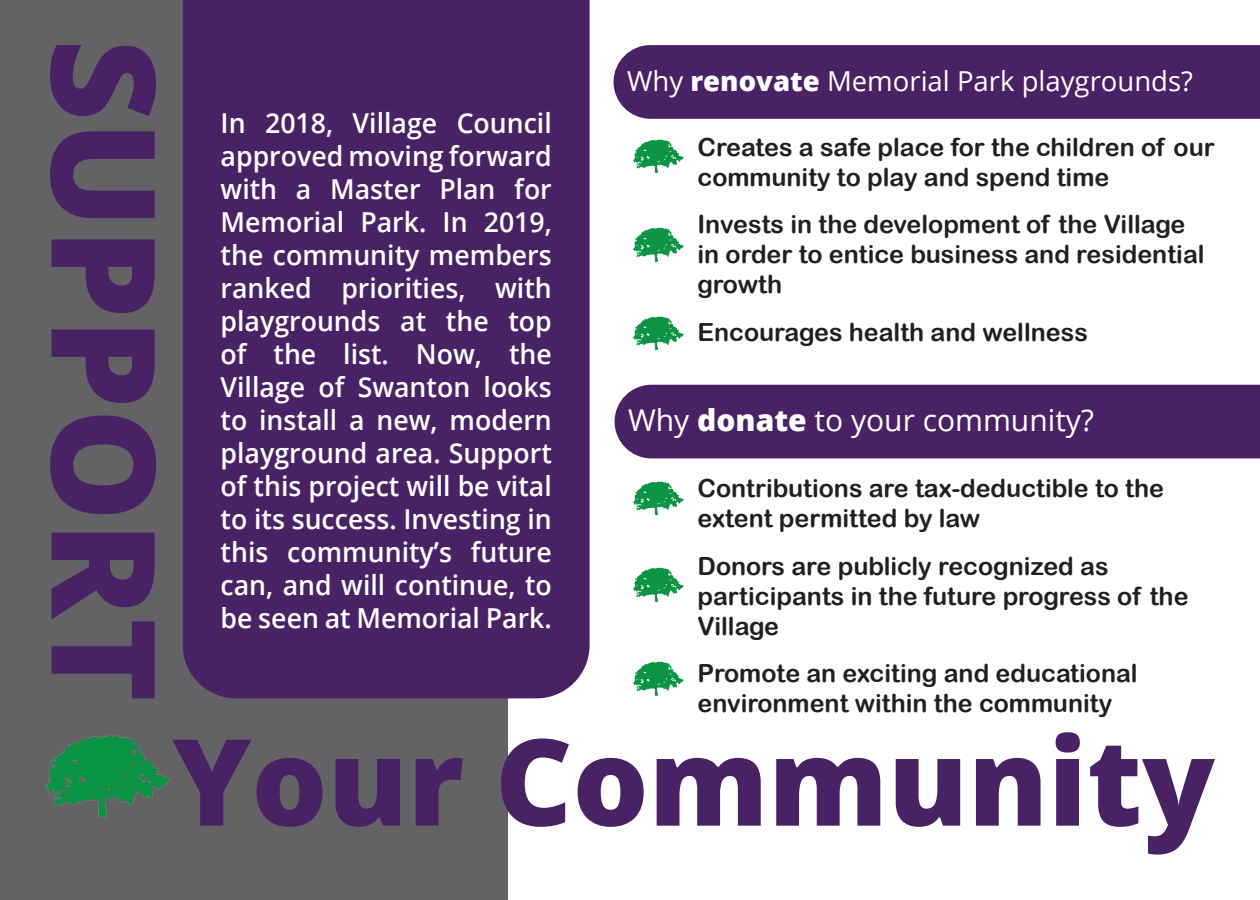
<style>
.page{position:relative;width:1260px;height:900px;background:#fff}
.page>*{position:absolute;margin:0;border:0;box-sizing:border-box;transform-origin:0 0}
.t1{font:30px "Open Sans";color:#fff}
.t2{font:600 27.5px/33px "Open Sans";color:#fff;text-align:justify}
.t3{font:27.5px "Open Sans";color:#fff}
.t4{font:25px/30px "Arial Rounded MT Bold";color:#231f20}
.s1{font-weight:800}
</style>
<div class="page">
<div style="left:0;top:0;width:508px;height:900px;background:#636366"></div>
<div style="left:183px;top:0;width:407px;height:698px;background:#482265"></div>
<div style="left:614px;top:45px;width:646px;height:74px;background:#482265"></div>
<div style="left:615px;top:385px;width:645px;height:73px;background:#482265"></div>
<img style="left:633px;top:139px;width:51px;height:34px">
<img style="left:633px;top:227px;width:51px;height:35px">
<img style="left:633px;top:316px;width:51px;height:34px">
<img style="left:633px;top:481px;width:51px;height:34px">
<img style="left:633px;top:567px;width:51px;height:35px">
<img style="left:633px;top:661px;width:51px;height:35px">
<img style="left:45px;top:735px;width:125px;height:83px">
<svg style="left:50px;top:45px;width:106px;height:653px;fill:#482265"></svg>
<svg style="left:172px;top:732px;width:1043px;height:123px"></svg>
<p class="t2" style="left:221px;top:106px;width:333px">In 2018, Village Council approved moving forward with a Master Plan for Memorial Park. In 2019, the community members ranked priorities, with playgrounds at the top of the list. Now, the Village of Swanton looks to install a new, modern playground area. Support of this project will be vital to its success. Investing in this community’s future can, and will continue, to be seen at Memorial Park.</p>
<p class="t3" style="left:627px;top:63px;width:567px">Why <span class="s1">renovate</span> Memorial Park playgrounds?</p>
<p class="t4" style="left:698px;top:131px;width:519px">Creates a safe place for the children of our community to play and spend time</p>
<p class="t4" style="left:698px;top:209px;width:509px">Invests in the development of the Village in order to entice business and residential growth</p>
<p class="t4" style="left:698px;top:316px;width:392px">Encourages health and wellness</p>
<p class="t1" style="left:628px;top:400px;width:467px">Why <span class="s1">donate</span> to your community?</p>
<p class="t4" style="left:698px;top:473px;width:468px">Contributions are tax-deductible to the extent permitted by law</p>
<p class="t4" style="left:698px;top:551px;width:493px">Donors are publicly recognized as participants in the future progress of the<br>Village</p>
<p class="t4" style="left:698px;top:658px;width:442px">Promote an exciting and educational environment within the community</p>
</div>
